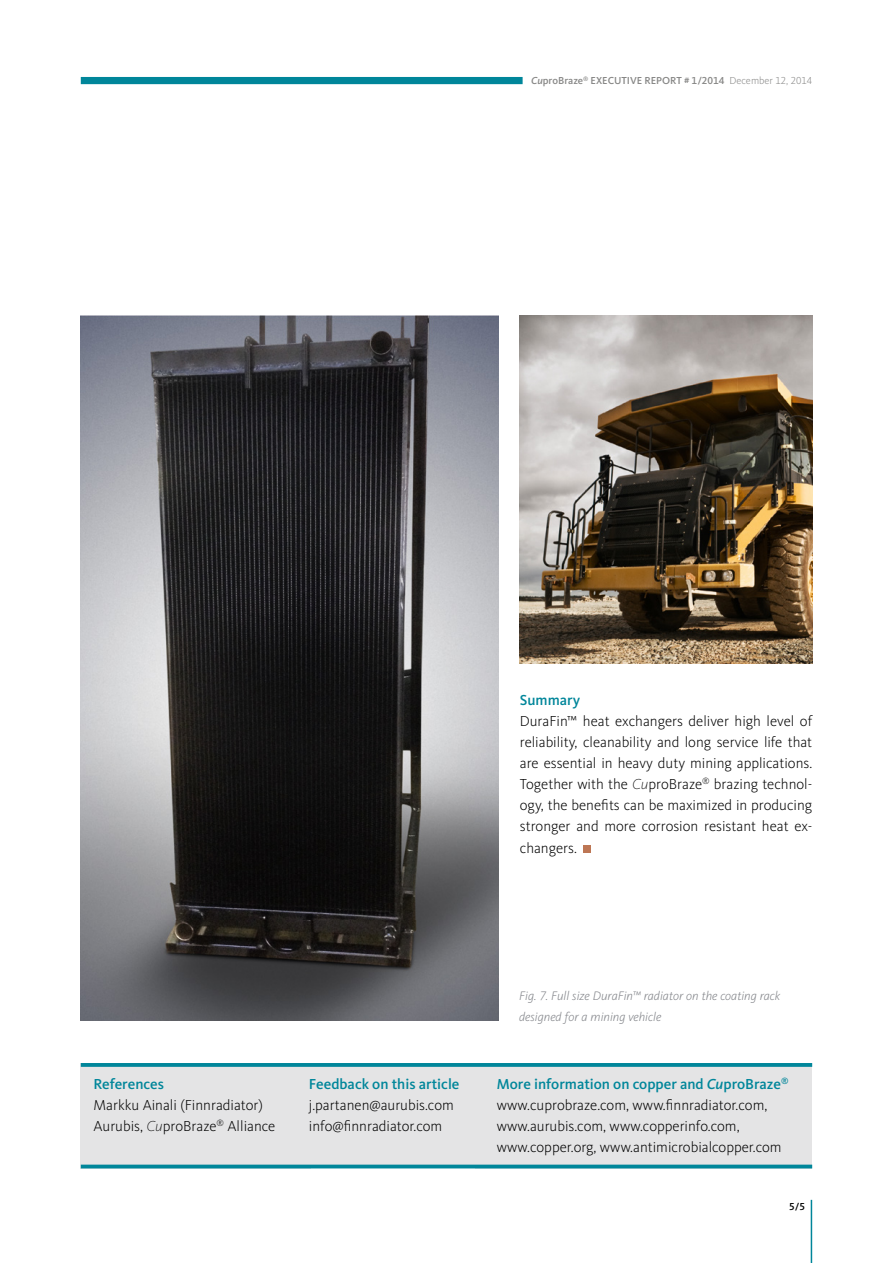
<style>
.page{position:relative;width:893px;height:1263px;background:#fff}
.page>*{position:absolute;margin:0;border:0;box-sizing:border-box;transform-origin:0 0}
.t1{font:300 15px/21px "Kievit Pro";color:#000}
.t2{font:500 15px "Kievit Pro";color:#00869a}
.t3{font:italic 300 12.75px/21px "Kievit Pro";color:#7f8186}
.t4{font:500 10.5px "Kievit Pro";color:#878786}
.t5{font:500 10.5px "Kievit Pro";color:#000}
.s1{font-style:italic}
.s2{font-weight:300}
.s3{font-weight:200;font-style:italic}
.s4{font-weight:500;color:#00869a}
.s5{font-weight:500;font-style:italic;color:#00869a}
</style>
<div class="page">
<hr style="left:811px;top:1200px;width:1px;height:63px;background:#00869a">
<img style="left:81px;top:316px;width:418px;height:705px">
<div style="left:81px;top:1063px;width:230px;height:105px;background:#e4e4e5"></div>
<div style="left:288px;top:1063px;width:188px;height:104px;background:#e4e4e5"></div>
<div style="left:476px;top:1063px;width:336px;height:105px;background:#e4e4e5"></div>
<svg style="left:81px;top:1063px;width:731px;height:4px;background:#09899c"></svg>
<svg style="left:81px;top:1164px;width:731px;height:4px;background:#2494a5"></svg>
<img style="left:520px;top:316px;width:292px;height:347px">
<div style="left:583px;top:845px;width:7px;height:7px;background:#bd7654"></div>
<div style="left:81px;top:77px;width:442px;height:7px;background:#00869a"></div>
<p class="t4" style="left:531px;top:74px;width:282px"><span class="s1">Cu</span>proBraze<sup>®</sup> EXECUTIVE REPORT # 1/2014 <span class="s2">December 12, 2014</span></p>
<p class="t2" style="left:520px;top:691px;width:62px">Summary</p>
<p class="t1" style="left:520px;top:711px;width:294px;text-align:justify">DuraFin™ heat exchangers deliver high level of reliability, cleanability and long service life that are essential in heavy duty mining applications.<br>Together with the <span class="s3">Cu</span>proBraze<sup>®</sup> brazing technol&shy;ogy, the benefits can be maximized in producing stronger and more corrosion resistant heat ex&shy;changers.</p>
<p class="t2" style="left:94px;top:1075px;width:72px">References</p>
<p class="t1" style="left:94px;top:1095px;width:183px">Markku Ainali (Finnradiator)<br>Aurubis, <span class="s3">Cu</span>proBraze<sup>®</sup> Alliance</p>
<p class="t2" style="left:309px;top:1075px;width:152px">Feedback on this article</p>
<p class="t1" style="left:309px;top:1095px;width:146px">j.partanen@aurubis.com info@finnradiator.com</p>
<p class="t3" style="left:519px;top:985px;width:263px">Fig. 7. Full size DuraFin™ radiator on the coating rack designed for a mining vehicle</p>
<p class="t1" style="left:497px;top:1074px;width:293px"><span class="s4">More information on copper and</span> <span class="s5">Cu</span><span class="s4">proBraze</span><sup>® </sup>www.cuprobraze.com, www.finnradiator.com, www.aurubis.com, www.copperinfo.com, www.copper.org, www.antimicrobialcopper.com</p>
<p class="t5" style="left:789px;top:1200px;width:17px">5/5</p>
</div>
